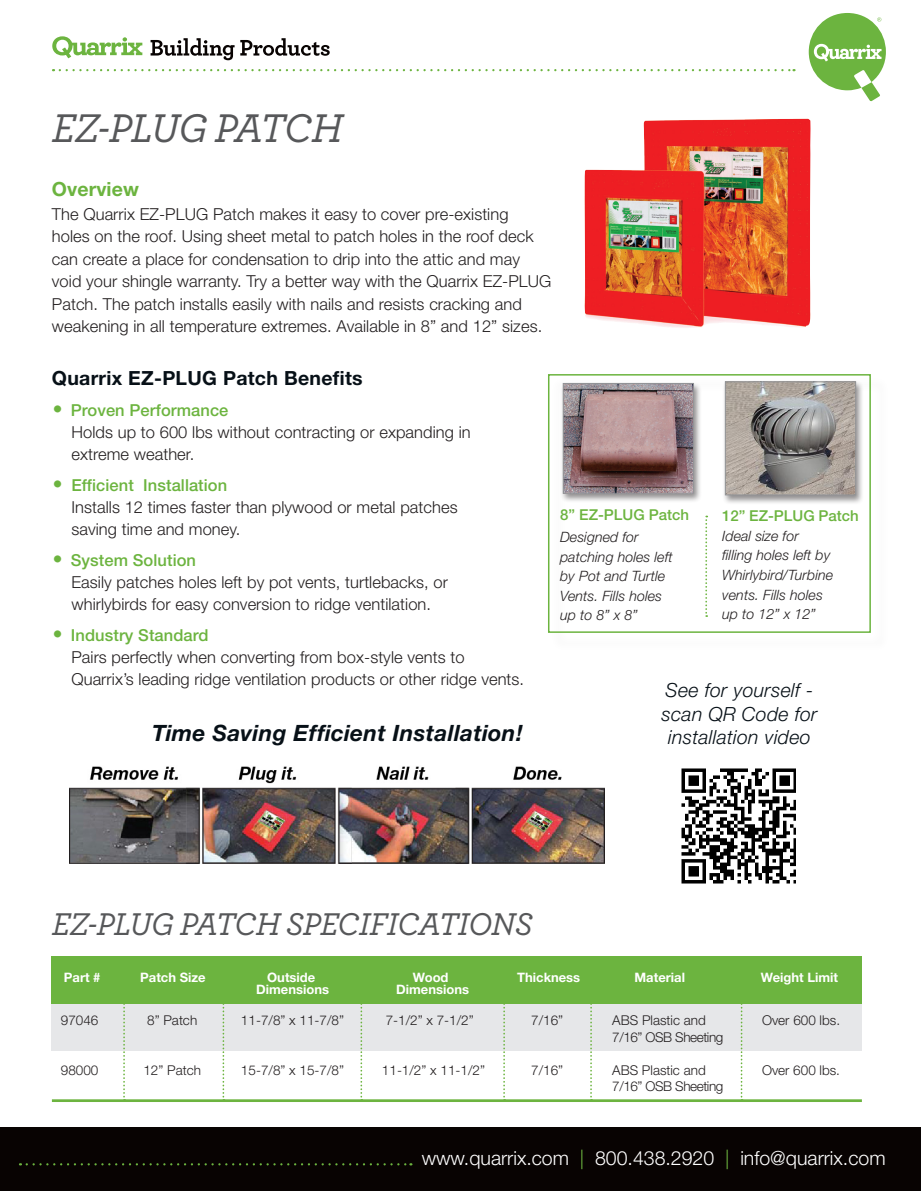
<style>
.page{position:relative;width:921px;height:1191px;background:#fff}
.page>*{position:absolute;margin:0;border:0;box-sizing:border-box;transform-origin:0 0}
.t1{font:italic 500 42px "Archer";letter-spacing:-.03em;color:#57585a}
.t2{font:700 42px "Helvetica Neue LT Std";color:#6cb43f}
.t3{font:italic 500 33px "Archer";letter-spacing:-.02em;color:#57585a}
.t4{font:italic 700 22.5px "Helvetica Neue LT Std";letter-spacing:.015em;color:#071017}
.t5{font:300 19.5px "Helvetica Neue LT Std";color:#fff}
.t6{font:italic 300 19.5px/23.4px "Helvetica Neue LT Std";letter-spacing:.015em;color:#071017;text-align:center}
.t7{font:700 19.5px "Helvetica Neue LT Std";letter-spacing:.015em;color:#071017}
.t8{font:700 19.5px "Helvetica Neue LT Std";letter-spacing:.005em;color:#6cb43f}
.t9{font:300 16.5px/22.5px "Helvetica Neue LT Std";letter-spacing:.005em;color:#231f20}
.t10{font:500 16.5px "Helvetica Neue LT Std";letter-spacing:.005em;color:#6cb43f}
.t11{font:500 15px "Helvetica Neue LT Std";color:#6cb43f}
.t12{font:italic 300 14.25px/19.5px "Helvetica Neue LT Std";letter-spacing:.005em;color:#231f20}
.t13{font:300 13.5px "Helvetica Neue LT Std";color:#231f20}
.t14{font:300 13.5px "Helvetica Neue LT Std";letter-spacing:-.03em;color:#231f20}
.t15{font:700 13.05px "Helvetica Neue LT Std";color:#fff}
.s1{color:#6cb43f}
</style>
<div class="page">
<svg style="left:52px;top:36px;width:90px;height:22px"></svg>
<svg style="left:151px;top:38px;width:179px;height:22px"></svg>
<div style="left:0;top:1126px;width:921px;height:64px;background:#080302"></div>
<svg style="left:809px;top:13px;width:77px;height:88px"></svg>
<svg style="left:27px;top:1163px;width:384px;height:2px"></svg>
<svg style="left:60px;top:69px;width:735px;height:2px"></svg>
<img style="left:584px;top:119px;width:217px;height:209px">
<div style="left:52px;top:1000px;width:810px;height:50px;background:#e6e7e9"></div>
<hr style="left:52px;top:1099px;width:810px;height:2px;background:#6cb43f">
<div style="left:52px;top:956px;width:810px;height:48px;background:#6cb43f"></div>
<svg style="left:123px;top:1004px;width:2px;height:96px"></svg>
<svg style="left:222px;top:1004px;width:2px;height:96px"></svg>
<svg style="left:360px;top:1004px;width:2px;height:96px"></svg>
<svg style="left:503px;top:1004px;width:2px;height:96px"></svg>
<svg style="left:741px;top:1004px;width:2px;height:94px"></svg>
<svg style="left:590px;top:1004px;width:2px;height:96px"></svg>
<div style="left:550px;top:376px;width:339px;height:275px;background:#231f20;opacity:.1"></div>
<div style="left:548px;top:374px;width:323px;height:259px;border:2px solid #6cb43f"></div>
<svg style="left:705px;top:515px;width:2px;height:102px"></svg>
<img style="left:70px;top:766px;width:535px;height:97px">
<img style="left:681px;top:768px;width:114px;height:116px">
<p class="t1" style="left:52px;top:97px;width:292px">EZ-PLUG PATCH</p>
<p class="t8" style="left:52px;top:177px;width:89px">Overview</p>
<p class="t9" style="left:52px;top:202px;width:458px">The Quarrix EZ-PLUG Patch makes it easy to cover pre-existing</p>
<p class="t9" style="left:52px;top:225px;width:501px">holes on the roof. Using sheet metal to patch holes in the roof deck can create a place for condensation to drip into the attic and may void your shingle warranty. Try a better way with the Quarrix EZ-PLUG Patch. The patch installs easily with nails and resists cracking and weakening in all temperature extremes. Available in 8” and 12” sizes.</p>
<p class="t7" style="left:52px;top:365px;width:312px">Quarrix EZ-PLUG Patch Benefits</p>
<p class="t2" style="left:52px;top:379px;width:13px">·</p>
<p class="t10" style="left:71px;top:400px;width:159px">Proven Performance</p>
<p class="t9" style="left:71px;top:420px;width:401px">Holds up to 600 lbs without contracting or expanding in</p>
<p class="t9" style="left:71px;top:442px;width:124px">extreme weather.</p>
<p class="t2" style="left:52px;top:454px;width:13px">·</p>
<p class="t10" style="left:71px;top:475px;width:157px">Efficient Installation</p>
<p class="t9" style="left:71px;top:495px;width:388px">Installs 12 times faster than plywood or metal patches</p>
<p class="t9" style="left:71px;top:517px;width:170px">saving time and money.</p>
<p class="t2" style="left:52px;top:529px;width:13px">·</p>
<p class="t10" style="left:71px;top:550px;width:127px">System Solution</p>
<p class="t9" style="left:71px;top:570px;width:378px">Easily patches holes left by pot vents, turtlebacks, or</p>
<p class="t9" style="left:71px;top:592px;width:361px">whirlybirds for easy conversion to ridge ventilation.</p>
<p class="t2" style="left:52px;top:604px;width:13px">·</p>
<p class="t10" style="left:71px;top:625px;width:139px">Industry Standard</p>
<p class="t9" style="left:71px;top:645px;width:395px">Pairs perfectly when converting from box-style vents to</p>
<p class="t9" style="left:71px;top:667px;width:454px">Quarrix’s leading ridge ventilation products or other ridge vents.</p>
<p class="t4" style="left:152px;top:719px;width:372px">Time Saving Efficient Installation!</p>
<p class="t11" style="left:560px;top:505px;width:131px">8” EZ-PLUG Patch</p>
<p class="t12" style="left:560px;top:527px;width:80px">Designed for</p>
<p class="t12" style="left:560px;top:547px;width:114px">patching holes left</p>
<p class="t12" style="left:560px;top:566px;width:107px">by Pot and Turtle</p>
<p class="t12" style="left:560px;top:586px;width:104px">Vents. Fills holes up to 8” x 8”</p>
<p class="t11" style="left:722px;top:507px;width:138px">12” EZ-PLUG Patch</p>
<p class="t12" style="left:722px;top:526px;width:112px">Ideal size for<br>filling holes left by<br>Whirlybird/Turbine vents. Fills holes up to 12” x 12”</p>
<p class="t6" style="left:662px;top:678px;width:157px">See for yourself - scan QR Code for installation video</p>
<p class="t3" style="left:52px;top:900px;width:482px">EZ-PLUG PATCH SPECIFICATIONS</p>
<p class="t15" style="left:64px;top:968px;width:38px">Part #</p>
<p class="t15" style="left:140px;top:968px;width:67px">Patch Size</p>
<p class="t15" style="left:267px;top:968px;width:50px">Outside</p>
<p class="t15" style="left:413px;top:968px;width:37px">Wood</p>
<p class="t15" style="left:517px;top:968px;width:65px">Thickness</p>
<p class="t15" style="left:635px;top:968px;width:52px">Material</p>
<p class="t15" style="left:761px;top:968px;width:79px">Weight Limit</p>
<p class="t15" style="left:256px;top:981px;width:74px">Dimensions</p>
<p class="t15" style="left:396px;top:981px;width:74px">Dimensions</p>
<p class="t13" style="left:61px;top:1011px;width:39px">97046</p>
<p class="t13" style="left:147px;top:1011px;width:52px">8” Patch</p>
<p class="t13" style="left:241px;top:1011px;width:105px">11-7/8” x 11-7/8”</p>
<p class="t13" style="left:386px;top:1011px;width:90px">7-1/2” x 7-1/2”</p>
<p class="t13" style="left:531px;top:1011px;width:34px">7/16”</p>
<p class="t13" style="left:612px;top:1011px;width:95px">ABS Plastic and</p>
<p class="t13" style="left:762px;top:1011px;width:80px">Over 600 lbs.</p>
<p class="t14" style="left:612px;top:1028px;width:113px">7/16” OSB Sheeting</p>
<p class="t13" style="left:61px;top:1061px;width:39px">98000</p>
<p class="t13" style="left:143px;top:1061px;width:59px">12” Patch</p>
<p class="t13" style="left:241px;top:1061px;width:105px">15-7/8” x 15-7/8”</p>
<p class="t13" style="left:382px;top:1061px;width:105px">11-1/2” x 11-1/2”</p>
<p class="t13" style="left:531px;top:1061px;width:34px">7/16”</p>
<p class="t13" style="left:612px;top:1061px;width:95px">ABS Plastic and</p>
<p class="t13" style="left:762px;top:1061px;width:80px">Over 600 lbs.</p>
<p class="t14" style="left:612px;top:1077px;width:113px">7/16” OSB Sheeting</p>
<p class="t5" style="left:422px;top:1145px;width:465px">www.quarrix.com <span class="s1">|</span> 800.438.2920 <span class="s1">|</span> info@quarrix.com</p>
</div>
